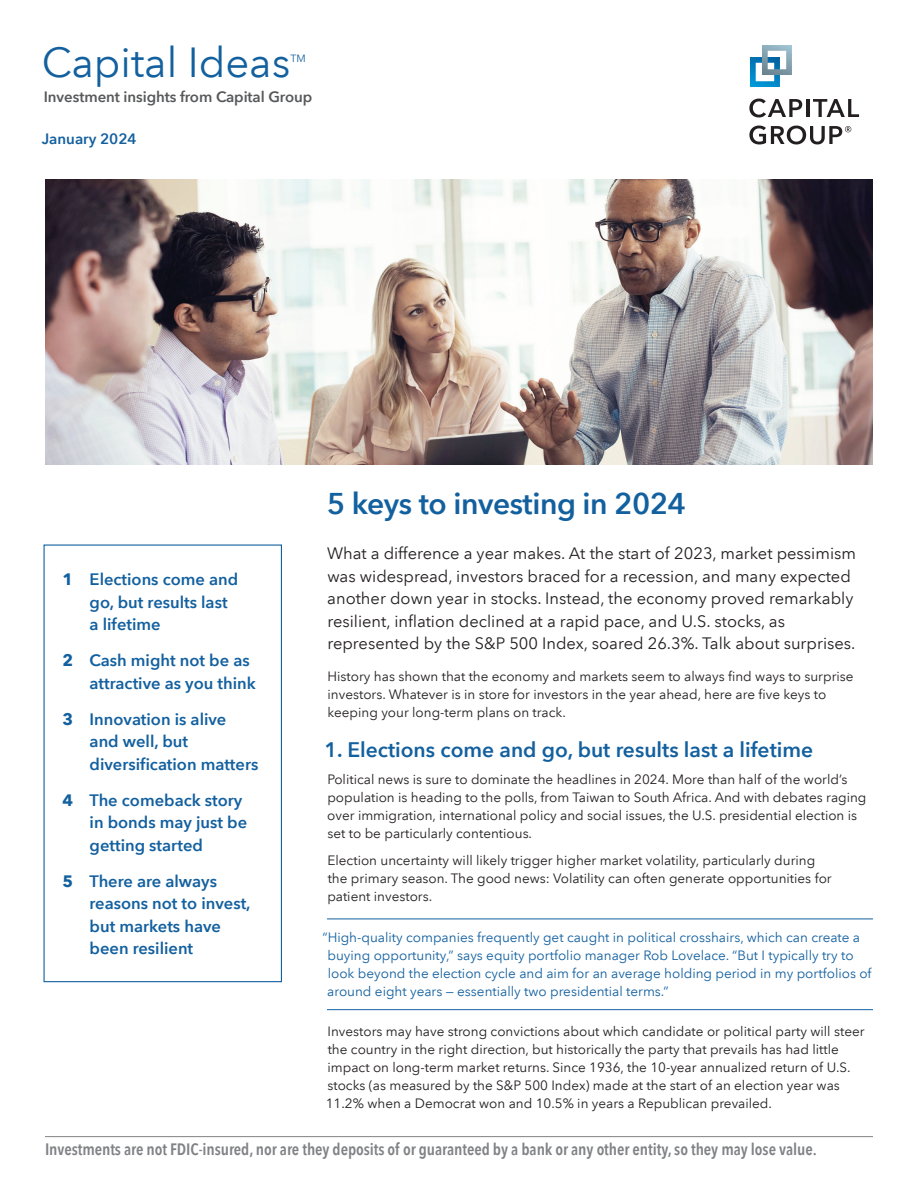
<style>
.page{position:relative;width:918px;height:1188px;background:#fff}
.page>*{position:absolute;margin:0;border:0;box-sizing:border-box;transform-origin:0 0}
.t1{font:42px "Avenir Next LT Com";color:#13609f}
.t2{font:600 30px "Avenir Next LT Com";letter-spacing:-.015em;color:#13609f}
.t3{font:600 21px "Avenir Next LT Com";color:#13609f}
.t4{font:16.5px/22.5px "Avenir Next LT Com";color:#231f20}
.t5{font:600 16.5px/22.5px "Avenir Next LT Com";color:#13609f}
.t6{font:600 condensed 16.5px "Avenir Next LT Com";letter-spacing:-.005em;color:#808285}
.t7{font:600 15px "Avenir Next LT Com";letter-spacing:-.005em;color:#57585a}
.t8{font:600 15px "Avenir Next LT Com";color:#13609f}
.t9{font:13.5px/18px "Avenir Next LT Com";color:#231f20}
.t10{font:13.5px/18px "Avenir Next LT Com";color:#13609f}
.t11{font:10.5px "Avenir Next LT Com";color:#13609f}
.s1{font-weight:700}
</style>
<div class="page">
<hr style="left:45px;top:1136px;width:828px;height:1px;background:#808285">
<svg style="left:749px;top:99px;width:53px;height:18px"></svg>
<hr style="left:806px;top:99px;width:3px;height:18px;background:#231f20">
<svg style="left:813px;top:99px;width:46px;height:18px"></svg>
<svg style="left:749px;top:126px;width:102px;height:18px"></svg>
<svg style="left:750px;top:45px;width:42px;height:42px"></svg>
<div style="left:44px;top:544px;width:238px;height:438px;border:1px solid #13609f"></div>
<hr style="left:327px;top:919px;width:546px;height:1px;background:#13609f">
<hr style="left:327px;top:1009px;width:546px;height:1px;background:#13609f">
<img style="left:45px;top:179px;width:828px;height:285px">
<h1 class="t1" style="left:42px;top:37px;width:250px">Capital Ideas</h1>
<p class="t11" style="left:290px;top:52px;width:17px">TM</p>
<p class="t7" style="left:44px;top:88px;width:270px">Investment insights from Capital Group</p>
<p class="t8" style="left:42px;top:130px;width:96px">January 2024</p>
<p class="t5" style="left:90px;top:568px;width:150px;text-indent:-27px"><span class="s1">1</span> Elections come and go, but results last a lifetime</p>
<p class="t5" style="left:90px;top:649px;width:168px;text-indent:-27px"><span class="s1">2</span> Cash might not be as attractive as you think</p>
<p class="t5" style="left:90px;top:708px;width:170px;text-indent:-27px"><span class="s1">3</span> Innovation is alive and well, but diversification matters</p>
<p class="t5" style="left:90px;top:789px;width:159px;text-indent:-27px"><span class="s1">4</span> The comeback story in bonds may just be getting started</p>
<p class="t5" style="left:90px;top:870px;width:162px;text-indent:-27px"><span class="s1">5</span> There are always reasons not to invest, but markets have been resilient</p>
<h2 class="t2" style="left:327px;top:485px;width:361px">5 keys to investing in 2024</h2>
<p class="t4" style="left:327px;top:542px;width:530px">What a difference a year makes. At the start of 2023, market pessimism was widespread, investors braced for a recession, and many expected another down year in stocks. Instead, the economy proved remarkably resilient, inflation declined at a rapid pace, and U.S. stocks, as represented by the S&amp;P 500 Index, soared 26.3%. Talk about surprises.</p>
<p class="t9" style="left:328px;top:667px;width:528px">History has shown that the economy and markets seem to always find ways to surprise investors. Whatever is in store for investors in the year ahead, here are five keys to keeping your long-term plans on track.</p>
<h3 class="t3" style="left:324px;top:737px;width:490px">1. Elections come and go, but results last a lifetime</h3>
<p class="t9" style="left:327px;top:771px;width:541px">Political news is sure to dominate the headlines in 2024. More than half of the world’s population is heading to the polls, from Taiwan to South Africa. And with debates raging over immigration, international policy and social issues, the U.S. presidential election is set to be particularly contentious.</p>
<p class="t9" style="left:327px;top:852px;width:506px">Election uncertainty will likely trigger higher market volatility, particularly during the primary season. The good news: Volatility can often generate opportunities for patient investors.</p>
<p class="t10" style="left:327px;top:928px;width:546px;text-indent:-5px">“High-quality companies frequently get caught in political crosshairs, which can create a buying opportunity,” says equity portfolio manager Rob Lovelace. “But I typically try to look beyond the election cycle and aim for an average holding period in my portfolios of around eight years — essentially two presidential terms.”</p>
<p class="t9" style="left:326px;top:1023px;width:540px">Investors may have strong convictions about which candidate or political party will steer the country in the right direction, but historically the party that prevails has had little impact on long-term market returns. Since 1936, the 10-year annualized return of U.S. stocks (as measured by the S&amp;P 500 Index) made at the start of an election year was 11.2% when a Democrat won and 10.5% in years a Republican prevailed.</p>
<p class="t6" style="left:45px;top:1139px;width:773px">Investments are not FDIC-insured, nor are they deposits of or guaranteed by a bank or any other entity, so they may lose value.</p>
</div>
